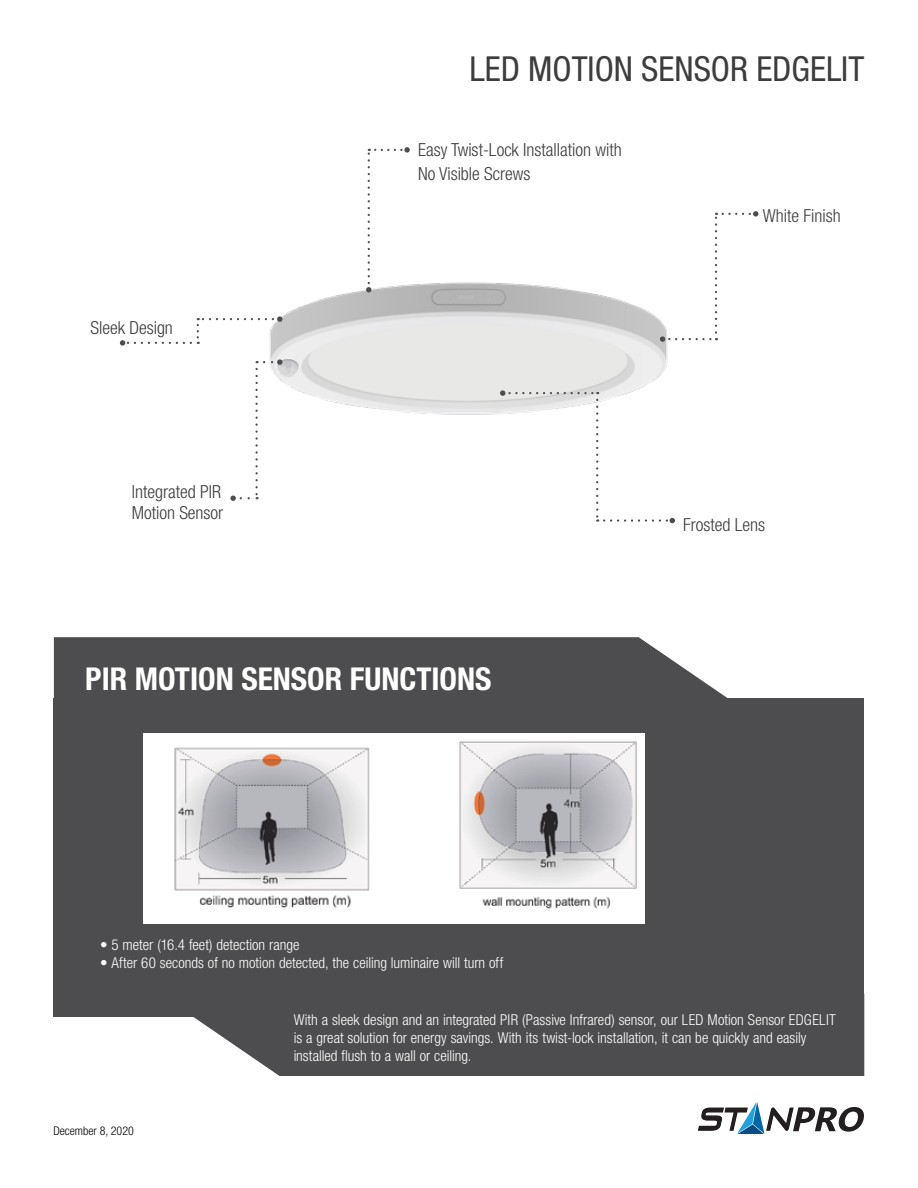
<style>
.page{position:relative;width:918px;height:1188px;background:#fff}
.page>*{position:absolute;margin:0;border:0;box-sizing:border-box;transform-origin:0 0}
.t1{font:condensed 34.5px "Helvetica Neue";color:#3d3d3e}
.t2{font:700 condensed 31.5px "Helvetica Neue";color:#fff}
.t3{font:300 condensed 18px/24px "Helvetica Neue";color:#3d3d3e}
.t4{font:300 condensed 15px/18px "Helvetica Neue";color:#fff}
.t5{font:300 condensed 12px "Helvetica Neue";color:#000}
</style>
<div class="page">
<div style="left:54px;top:699px;width:810px;height:318px;background:#4d4d4f"></div>
<svg style="left:54px;top:637px;width:704px;height:62px;background:#606061"></svg>
<div style="left:193px;top:1017px;width:671px;height:59px;background:#4d4d4f"></div>
<svg style="left:698px;top:1102px;width:166px;height:32px"></svg>
<img style="left:144px;top:734px;width:501px;height:190px">
<img style="left:269px;top:282px;width:399px;height:167px">
<svg style="left:366px;top:147px;width:44px;height:145px"></svg>
<svg style="left:197px;top:316px;width:86px;height:28px"></svg>
<svg style="left:120px;top:340px;width:71px;height:6px"></svg>
<svg style="left:660px;top:213px;width:57px;height:129px"></svg>
<svg style="left:723px;top:211px;width:35px;height:6px"></svg>
<svg style="left:500px;top:390px;width:98px;height:132px"></svg>
<svg style="left:604px;top:518px;width:71px;height:5px"></svg>
<svg style="left:255px;top:359px;width:28px;height:140px"></svg>
<svg style="left:230px;top:496px;width:19px;height:5px"></svg>
<h1 class="t1" style="left:469px;top:49px;width:396px">LED MOTION SENSOR EDGELIT</h1>
<p class="t3" style="left:90px;top:315px;width:84px">Sleek Design</p>
<p class="t3" style="left:132px;top:480px;width:93px;line-height:21px">Integrated PIR<br>Motion Sensor</p>
<p class="t3" style="left:418px;top:137px;width:205px">Easy Twist-Lock Installation with<br>No Visible Screws</p>
<h2 class="t2" style="left:85px;top:660px;width:408px">PIR MOTION SENSOR FUNCTIONS</h2>
<p class="t3" style="left:763px;top:204px;width:79px">White Finish</p>
<p class="t3" style="left:683px;top:513px;width:83px">Frosted Lens</p>
<p class="t4" style="left:100px;top:936px;width:201px">• 5 meter (16.4 feet) detection range</p>
<p class="t4" style="left:100px;top:954px;width:405px">• After 60 seconds of no motion detected, the ceiling luminaire will turn off</p>
<p class="t5" style="left:53px;top:1124px;width:82px">December 8, 2020</p>
<p class="t4" style="left:294px;top:1011px;width:544px">With a sleek design and an integrated PIR (Passive Infrared) sensor, our LED Motion Sensor EDGELIT is a great solution for energy savings. With its twist-lock installation, it can be quickly and easily installed flush to a wall or ceiling.</p>
</div>
